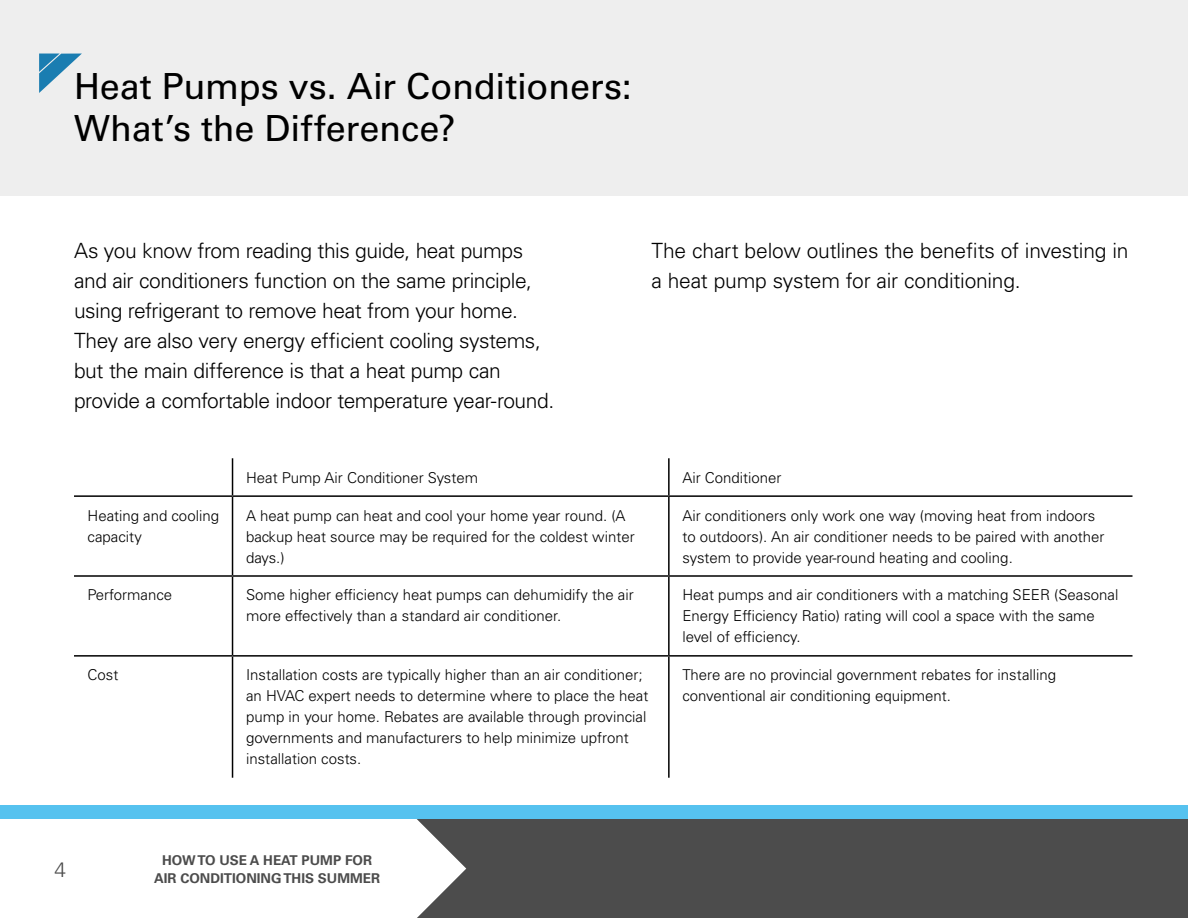
<style>
.page{position:relative;width:1188px;height:918px;background:#fff}
.page>*{position:absolute;margin:0;border:0;box-sizing:border-box;transform-origin:0 0}
.t1{font:36px/42px "Univers LT Std";letter-spacing:-.005em;color:#000}
.t2{font:300 21px/30px "Univers LT Std";letter-spacing:-.02em;color:#000}
.t3{font:300 21px "Univers LT Std";color:#4c4c4c}
.t4{font:300 15px/21px "Univers LT Std";color:#000}
.t5{font:700 13.5px/18px "Univers LT Std";color:#4c4c4c;text-align:center}
</style>
<div class="page">
<div style="left:0;top:815px;width:1188px;height:103px;background:#4c4c4c"></div>
<svg style="left:343px;top:818px;width:123px;height:100px"></svg>
<div style="left:0;top:795px;width:343px;height:123px;background:#fff"></div>
<div style="left:0;top:805px;width:1188px;height:13px;background:#56c2ef"></div>
<div style="left:0;top:0;width:1188px;height:195px;background:#eee"></div>
<svg style="left:39px;top:54px;width:43px;height:39px"></svg>
<hr style="left:232px;top:458px;width:1px;height:37px;background:#000">
<hr style="left:668px;top:458px;width:2px;height:37px;background:#000">
<hr style="left:74px;top:495px;width:159px;height:2px;background:#000">
<hr style="left:233px;top:495px;width:436px;height:2px;background:#000">
<hr style="left:232px;top:497px;width:1px;height:78px;background:#000">
<hr style="left:669px;top:495px;width:463px;height:2px;background:#000">
<hr style="left:668px;top:497px;width:2px;height:78px;background:#000">
<hr style="left:74px;top:575px;width:159px;height:2px;background:#000">
<hr style="left:233px;top:575px;width:436px;height:2px;background:#000">
<hr style="left:232px;top:577px;width:1px;height:78px;background:#000">
<hr style="left:669px;top:575px;width:463px;height:2px;background:#000">
<hr style="left:668px;top:577px;width:2px;height:78px;background:#000">
<hr style="left:74px;top:655px;width:159px;height:2px;background:#000">
<hr style="left:233px;top:655px;width:436px;height:2px;background:#000">
<hr style="left:232px;top:657px;width:1px;height:121px;background:#000">
<hr style="left:669px;top:655px;width:463px;height:2px;background:#000">
<hr style="left:668px;top:657px;width:2px;height:121px;background:#000">
<h1 class="t1" style="left:74px;top:66px;width:559px">Heat Pumps vs. Air Conditioners:<br>What’s the Difference?</h1>
<p class="t2" style="left:74px;top:236px;width:482px">As you know from reading this guide, heat pumps and air conditioners function on the same principle, using refrigerant to remove heat from your home.<br>They are also very energy efficient cooling systems, but the main difference is that a heat pump can provide a comfortable indoor temperature year-round.</p>
<h2 class="t2" style="left:651px;top:236px;width:479px">The chart below outlines the benefits of investing in a heat pump system for air conditioning.</h2>
<p class="t4" style="left:246px;top:467px;width:234px">Heat Pump Air Conditioner System</p>
<p class="t4" style="left:682px;top:467px;width:101px">Air Conditioner</p>
<p class="t4" style="left:88px;top:505px;width:133px">Heating and cooling capacity</p>
<p class="t4" style="left:246px;top:505px;width:390px">A heat pump can heat and cool your home year round. (A backup heat source may be required for the coldest winter days.)</p>
<p class="t4" style="left:682px;top:505px;width:424px">Air conditioners only work one way (moving heat from indoors to outdoors). An air conditioner needs to be paired with another system to provide year-round heating and cooling.</p>
<p class="t4" style="left:88px;top:585px;width:86px">Performance</p>
<p class="t4" style="left:246px;top:585px;width:389px">Some higher efficiency heat pumps can dehumidify the air more effectively than a standard air conditioner.</p>
<p class="t4" style="left:682px;top:585px;width:438px">Heat pumps and air conditioners with a matching SEER (Seasonal<br>Energy Efficiency Ratio) rating will cool a space with the same level of efficiency.</p>
<p class="t4" style="left:88px;top:664px;width:32px">Cost</p>
<p class="t4" style="left:246px;top:664px;width:404px">Installation costs are typically higher than an air conditioner; an HVAC expert needs to determine where to place the heat pump in your home. Rebates are available through provincial governments and manufacturers to help minimize upfront installation costs.</p>
<p class="t4" style="left:682px;top:664px;width:375px">There are no provincial government rebates for installing conventional air conditioning equipment.</p>
<h2 class="t3" style="left:55px;top:856px;width:13px">4</h2>
<p class="t5" style="left:154px;top:851px;width:228px">HOW TO USE A HEAT PUMP FOR<br>AIR CONDITIONING THIS SUMMER</p>
</div>
